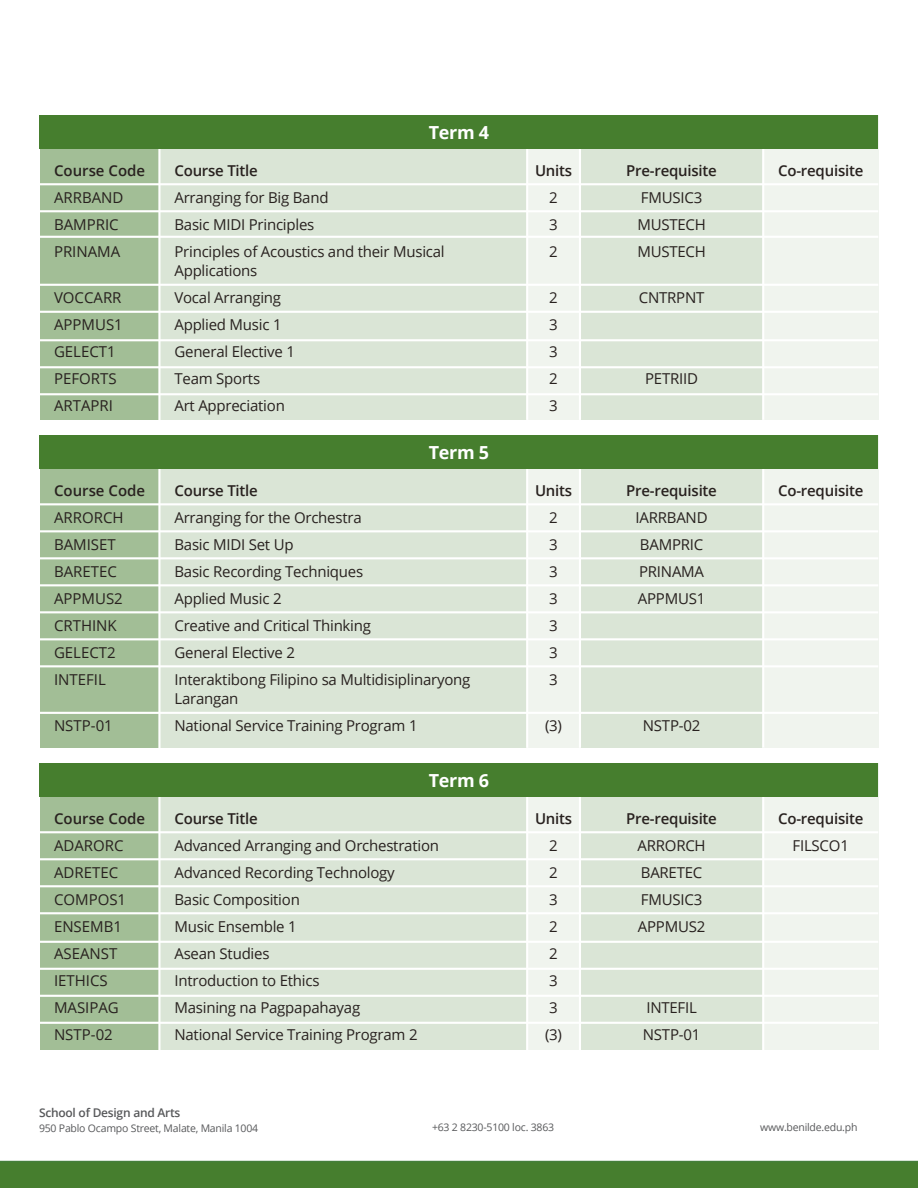
<style>
.page{position:relative;width:918px;height:1188px;background:#fff}
.page>*{position:absolute;margin:0;border:0;box-sizing:border-box;transform-origin:0 0}
.t1{font:700 18px "Open Sans";letter-spacing:-.015em;color:#fff}
.t2{font:15px/27px "Open Sans";letter-spacing:-.015em;color:#28211f}
.t3{font:600 15px "Open Sans";letter-spacing:-.015em;color:#28211f}
.t4{font:600 12px "Open Sans";letter-spacing:-.02em;color:#58595b}
.t5{font:10.5px "Open Sans";letter-spacing:-.02em;color:#58595b}
</style>
<div class="page">
<div style="left:0;top:1161px;width:918px;height:27px;background:#467e2e"></div>
<div style="left:159px;top:115px;width:368px;height:305px;background:#dae5d6"></div>
<div style="left:159px;top:435px;width:368px;height:313px;background:#dae5d6"></div>
<div style="left:159px;top:763px;width:368px;height:287px;background:#dae5d6"></div>
<div style="left:527px;top:115px;width:53px;height:305px;background:#f0f4ee"></div>
<div style="left:527px;top:435px;width:53px;height:313px;background:#f0f4ee"></div>
<div style="left:527px;top:763px;width:53px;height:287px;background:#f0f4ee"></div>
<div style="left:580px;top:115px;width:183px;height:305px;background:#dae5d6"></div>
<div style="left:580px;top:435px;width:183px;height:313px;background:#dae5d6"></div>
<div style="left:580px;top:763px;width:183px;height:287px;background:#dae5d6"></div>
<div style="left:763px;top:115px;width:115px;height:305px;background:#f0f4ee"></div>
<div style="left:763px;top:435px;width:115px;height:313px;background:#f0f4ee"></div>
<div style="left:763px;top:763px;width:115px;height:287px;background:#f0f4ee"></div>
<div style="left:40px;top:115px;width:119px;height:305px;background:#a2be96"></div>
<div style="left:40px;top:435px;width:119px;height:313px;background:#a2be96"></div>
<div style="left:40px;top:763px;width:119px;height:287px;background:#a2be96"></div>
<hr style="left:158px;top:117px;width:3px;height:303px;background:#fff">
<hr style="left:158px;top:437px;width:3px;height:311px;background:#fff">
<hr style="left:158px;top:765px;width:3px;height:286px;background:#fff">
<hr style="left:526px;top:116px;width:2px;height:304px;background:#fff">
<hr style="left:526px;top:436px;width:2px;height:312px;background:#fff">
<hr style="left:526px;top:764px;width:2px;height:286px;background:#fff">
<hr style="left:579px;top:116px;width:2px;height:304px;background:#fff">
<hr style="left:579px;top:436px;width:2px;height:312px;background:#fff">
<hr style="left:579px;top:764px;width:2px;height:286px;background:#fff">
<hr style="left:762px;top:116px;width:2px;height:304px;background:#fff">
<hr style="left:762px;top:436px;width:2px;height:312px;background:#fff">
<hr style="left:762px;top:764px;width:2px;height:286px;background:#fff">
<div style="left:40px;top:115px;width:838px;height:34px;background:#467e2e"></div>
<div style="left:40px;top:435px;width:838px;height:34px;background:#467e2e"></div>
<div style="left:40px;top:763px;width:838px;height:34px;background:#467e2e"></div>
<hr style="left:40px;top:183px;width:838px;height:2px;background:#fff">
<hr style="left:40px;top:503px;width:838px;height:2px;background:#fff">
<hr style="left:40px;top:831px;width:838px;height:2px;background:#fff">
<hr style="left:40px;top:210px;width:838px;height:2px;background:#fff">
<hr style="left:40px;top:530px;width:838px;height:2px;background:#fff">
<hr style="left:40px;top:858px;width:838px;height:2px;background:#fff">
<hr style="left:40px;top:236px;width:838px;height:2px;background:#fff">
<hr style="left:40px;top:557px;width:838px;height:2px;background:#fff">
<hr style="left:40px;top:885px;width:838px;height:2px;background:#fff">
<hr style="left:40px;top:284px;width:838px;height:2px;background:#fff">
<hr style="left:40px;top:584px;width:838px;height:2px;background:#fff">
<hr style="left:40px;top:912px;width:838px;height:2px;background:#fff">
<hr style="left:40px;top:311px;width:838px;height:2px;background:#fff">
<hr style="left:40px;top:611px;width:838px;height:2px;background:#fff">
<hr style="left:40px;top:941px;width:838px;height:2px;background:#fff">
<hr style="left:40px;top:339px;width:838px;height:2px;background:#fff">
<hr style="left:40px;top:638px;width:838px;height:2px;background:#fff">
<hr style="left:40px;top:968px;width:838px;height:2px;background:#fff">
<hr style="left:40px;top:366px;width:838px;height:2px;background:#fff">
<hr style="left:40px;top:393px;width:838px;height:2px;background:#fff">
<hr style="left:40px;top:665px;width:838px;height:2px;background:#fff">
<hr style="left:40px;top:712px;width:838px;height:2px;background:#fff">
<hr style="left:40px;top:995px;width:838px;height:2px;background:#fff">
<hr style="left:40px;top:1022px;width:838px;height:2px;background:#fff">
<p class="t3" style="left:54px;top:160px;width:93px">Course Code</p>
<p class="t2" style="left:54px;top:183px;width:71px">ARRBAND<br>BAMPRIC<br>PRINAMA</p>
<p class="t2" style="left:54px;top:284px;width:70px">VOCCARR<br>APPMUS1<br>GELECT1<br>PEFORTS<br>ARTAPRI</p>
<p class="t3" style="left:54px;top:480px;width:93px">Course Code</p>
<p class="t2" style="left:54px;top:503px;width:71px">ARRORCH<br>BAMISET<br>BARETEC<br>APPMUS2<br>CRTHINK<br>GELECT2<br>INTEFIL</p>
<p class="t2" style="left:54px;top:712px;width:60px">NSTP-01</p>
<p class="t3" style="left:54px;top:808px;width:93px">Course Code</p>
<p class="t2" style="left:54px;top:831px;width:74px">ADARORC<br>ADRETEC<br>COMPOS1<br>ENSEMB1<br>ASEANST<br>IETHICS<br>MASIPAG<br>NSTP-02</p>
<p class="t1" style="left:429px;top:120px;width:62px">Term 4</p>
<p class="t3" style="left:174px;top:160px;width:85px">Course Title</p>
<p class="t2" style="left:174px;top:183px;width:272px">Arranging for Big Band<br>Basic MIDI Principles<br>Principles of Acoustics and their Musical</p>
<p class="t2" style="left:174px;top:257px;width:122px">Applications<br>Vocal Arranging<br>Applied Music 1<br>General Elective 1<br>Team Sports<br>Art Appreciation</p>
<p class="t1" style="left:429px;top:440px;width:62px">Term 5</p>
<p class="t3" style="left:174px;top:480px;width:85px">Course Title</p>
<p class="t2" style="left:174px;top:503px;width:297px">Arranging for the Orchestra<br>Basic MIDI Set Up<br>Basic Recording Techniques<br>Applied Music 2<br>Creative and Critical Thinking<br>General Elective 2<br>Interaktibong Filipino sa Multidisiplinaryong</p>
<p class="t2" style="left:174px;top:685px;width:245px">Larangan<br>National Service Training Program 1</p>
<p class="t1" style="left:429px;top:768px;width:62px">Term 6</p>
<p class="t3" style="left:174px;top:808px;width:85px">Course Title</p>
<p class="t2" style="left:174px;top:831px;width:266px">Advanced Arranging and Orchestration<br>Advanced Recording Technology<br>Basic Composition<br>Music Ensemble 1<br>Asean Studies<br>Introduction to Ethics<br>Masining na Pagpapahayag<br>National Service Training Program 2</p>
<p class="t3" style="left:535px;top:160px;width:39px">Units</p>
<p class="t2" style="left:549px;top:183px;width:10px;text-align:justify">2<br>3<br>2</p>
<p class="t2" style="left:549px;top:284px;width:10px;text-align:justify">2<br>3<br>3<br>2<br>3</p>
<p class="t3" style="left:535px;top:480px;width:39px">Units</p>
<p class="t2" style="left:549px;top:503px;width:10px;text-align:justify">2<br>3<br>3<br>3<br>3<br>3<br>3</p>
<p class="t2" style="left:545px;top:712px;width:19px">(3)</p>
<p class="t3" style="left:535px;top:808px;width:39px">Units</p>
<p class="t2" style="left:545px;top:831px;width:19px">2<br>2<br>3<br>2<br>2<br>3<br>3 (3)</p>
<p class="t3" style="left:626px;top:160px;width:92px">Pre-requisite</p>
<p class="t2" style="left:637px;top:183px;width:70px">FMUSIC3<br>MUSTECH<br>MUSTECH</p>
<p class="t2" style="left:639px;top:284px;width:67px">CNTRPNT</p>
<p class="t2" style="left:645px;top:365px;width:54px">PETRIID</p>
<p class="t3" style="left:626px;top:480px;width:92px">Pre-requisite</p>
<p class="t2" style="left:636px;top:503px;width:74px">IARRBAND<br>BAMPRIC<br>PRINAMA<br>APPMUS1</p>
<p class="t2" style="left:643px;top:712px;width:59px">NSTP-02</p>
<p class="t3" style="left:626px;top:808px;width:92px">Pre-requisite</p>
<p class="t2" style="left:638px;top:831px;width:70px">ARRORCH<br>BARETEC<br>FMUSIC3<br>APPMUS2</p>
<p class="t2" style="left:643px;top:993px;width:59px">INTEFIL<br>NSTP-01</p>
<p class="t3" style="left:778px;top:160px;width:87px">Co-requisite</p>
<p class="t3" style="left:778px;top:480px;width:87px">Co-requisite</p>
<p class="t3" style="left:778px;top:808px;width:87px">Co-requisite</p>
<p class="t2" style="left:793px;top:831px;width:58px">FILSCO1</p>
<p class="t4" style="left:39px;top:1104px;width:143px">School of Design and Arts</p>
<p class="t5" style="left:39px;top:1121px;width:221px">950 Pablo Ocampo Street, Malate, Manila 1004</p>
<p class="t5" style="left:432px;top:1120px;width:124px">+63 2 8230-5100 loc. 3863</p>
<p class="t5" style="left:760px;top:1120px;width:99px">www.benilde.edu.ph</p>
</div>
